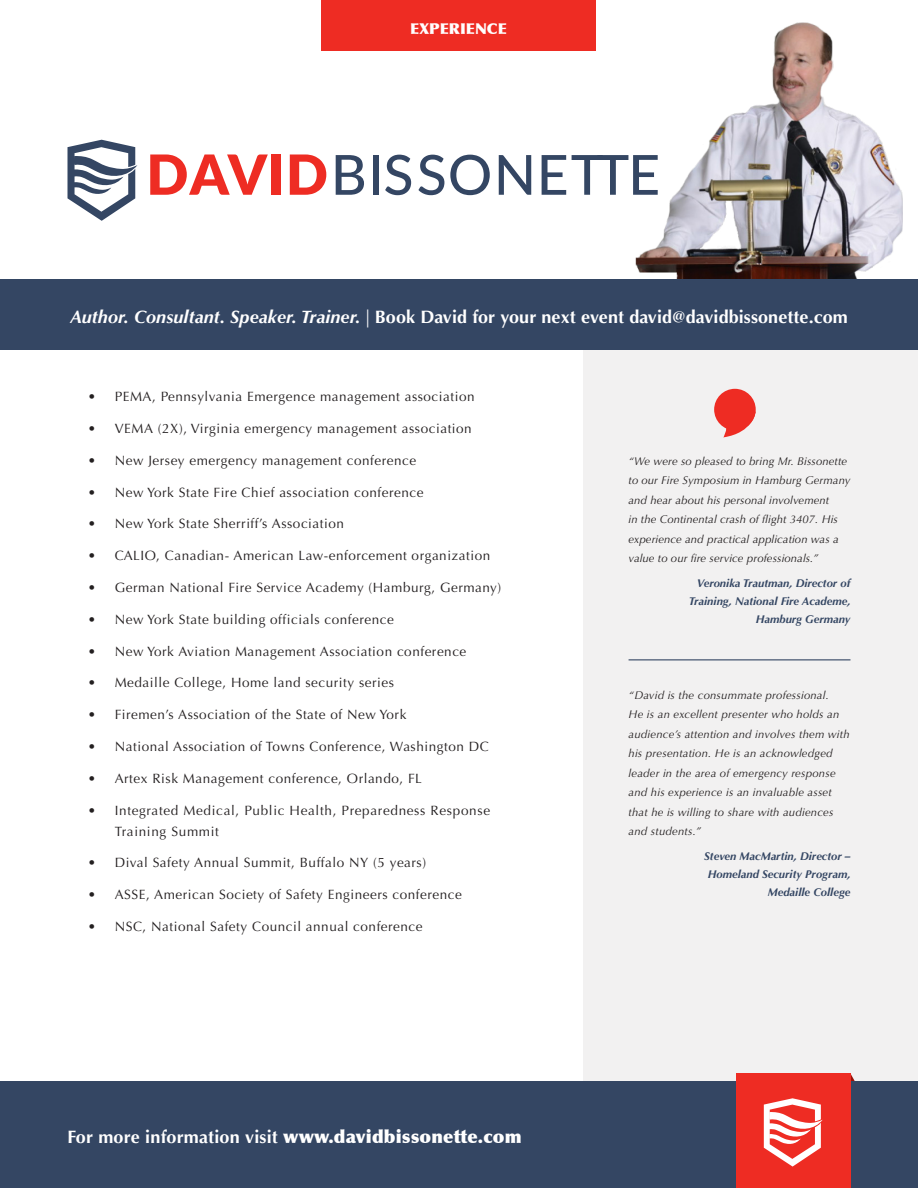
<style>
.page{position:relative;width:918px;height:1188px;background:#fff}
.page>*{position:absolute;margin:0;border:0;box-sizing:border-box;transform-origin:0 0}
.t1{font:700 18px "Optima";letter-spacing:.005em;color:#fff}
.t2{font:900 15px "Optima";color:#fff}
.t3{font:13.5px/21px "Optima";letter-spacing:.04em;color:#231f20}
.t4{font:italic 11.25px/19.5px "Optima";letter-spacing:.02em;color:#231f20}
.t5{font:italic 700 11.25px/18px "Optima";color:#344663;text-align:right}
.s1{font-style:italic}
.s2{font-weight:400;font-style:italic}
.s3{font-weight:900}
</style>
<div class="page">
<div style="left:583px;top:334px;width:335px;height:763px;background:#f2f1f1"></div>
<div style="left:714px;top:389px;width:42px;height:41px;background:#ee2c23;border-radius:50%"></div>
<svg style="left:723px;top:412px;width:33px;height:25px"></svg>
<img style="left:635px;top:22px;width:267px;height:258px">
<div style="left:322px;top:0;width:274px;height:51px;background:#ee2c23"></div>
<svg style="left:850px;top:1074px;width:5px;height:7px"></svg>
<div style="left:0;top:1081px;width:918px;height:107px;background:#344663"></div>
<svg style="left:68px;top:140px;width:69px;height:81px"></svg>
<svg style="left:150px;top:154px;width:118px;height:41px"></svg>
<div style="left:271px;top:154px;width:9px;height:41px;background:#ee2c23"></div>
<svg style="left:290px;top:154px;width:36px;height:41px"></svg>
<svg style="left:336px;top:155px;width:28px;height:40px"></svg>
<div style="left:373px;top:155px;width:6px;height:40px;background:#344663"></div>
<svg style="left:385px;top:155px;width:26px;height:40px"></svg>
<svg style="left:418px;top:155px;width:26px;height:40px"></svg>
<svg style="left:450px;top:155px;width:40px;height:40px"></svg>
<svg style="left:499px;top:155px;width:32px;height:40px"></svg>
<svg style="left:542px;top:155px;width:24px;height:40px"></svg>
<svg style="left:572px;top:155px;width:86px;height:40px"></svg>
<div style="left:736px;top:1074px;width:114px;height:114px;background:#ee2c23"></div>
<svg style="left:764px;top:1098px;width:59px;height:69px"></svg>
<div style="left:0;top:280px;width:918px;height:70px;background:#344663"></div>
<hr style="left:629px;top:659px;width:222px;height:1px;background:#344663">
<p class="t2" style="left:410px;top:20px;width:98px">EXPERIENCE</p>
<p class="t1" style="left:70px;top:307px;width:779px"><span class="s1">Author. Consultant. Speaker. Trainer.</span> <span class="s2">|</span> Book David for your next event david@davidbissonette.com</p>
<p class="t3" style="left:88px;top:386px;width:388px">• PEMA, Pennsylvania Emergence management association</p>
<p class="t3" style="left:88px;top:418px;width:386px">• VEMA (2X), Virginia emergency management association</p>
<p class="t3" style="left:88px;top:450px;width:330px">• New Jersey emergency management conference</p>
<p class="t3" style="left:88px;top:482px;width:337px">• New York State Fire Chief association conference</p>
<p class="t3" style="left:88px;top:514px;width:258px">• New York State Sherriff’s Association</p>
<p class="t3" style="left:88px;top:545px;width:404px">• CALIO, Canadian- American Law-enforcement organization</p>
<p class="t3" style="left:88px;top:577px;width:415px">• German National Fire Service Academy (Hamburg, Germany)</p>
<p class="t3" style="left:88px;top:609px;width:308px">• New York State building officials conference</p>
<p class="t3" style="left:88px;top:641px;width:380px">• New York Aviation Management Association conference</p>
<p class="t3" style="left:88px;top:673px;width:308px">• Medaille College, Home land security series</p>
<p class="t3" style="left:88px;top:704px;width:320px">• Firemen’s Association of the State of New York</p>
<p class="t3" style="left:88px;top:736px;width:403px">• National Association of Towns Conference, Washington DC</p>
<p class="t3" style="left:88px;top:768px;width:336px">• Artex Risk Management conference, Orlando, FL</p>
<p class="t3" style="left:115px;top:800px;width:377px;text-indent:-27px">• Integrated Medical, Public Health, Preparedness Response<br>Training Summit</p>
<p class="t3" style="left:88px;top:853px;width:340px">• Dival Safety Annual Summit, Buffalo NY (5 years)</p>
<p class="t3" style="left:88px;top:884px;width:376px">• ASSE, American Society of Safety Engineers conference</p>
<p class="t3" style="left:88px;top:916px;width:336px">• NSC, National Safety Council annual conference</p>
<p class="t1" style="left:68px;top:1127px;width:456px">For more information visit <span class="s3">www.davidbissonette.com</span></p>
<p class="t4" style="left:629px;top:451px;width:223px">“We were so pleased to bring Mr. Bissonette to our Fire Symposium in Hamburg Germany and hear about his personal involvement<br>in the Continental crash of flight 3407. His experience and practical application was a value to our fire service professionals.”</p>
<p class="t5" style="left:689px;top:574px;width:163px">Veronika Trautman, Director of<br>Training, National Fire Academe,<br>Hamburg Germany</p>
<p class="t4" style="left:629px;top:685px;width:223px">“David is the consummate professional.<br>He is an excellent presenter who holds an audience’s attention and involves them with his presentation. He is an acknowledged leader in the area of emergency response and his experience is an invaluable asset that he is willing to share with audiences and students.”</p>
<p class="t5" style="left:704px;top:847px;width:148px">Steven MacMartin, Director –<br>Homeland Security Program,<br>Medaille College</p>
</div>
